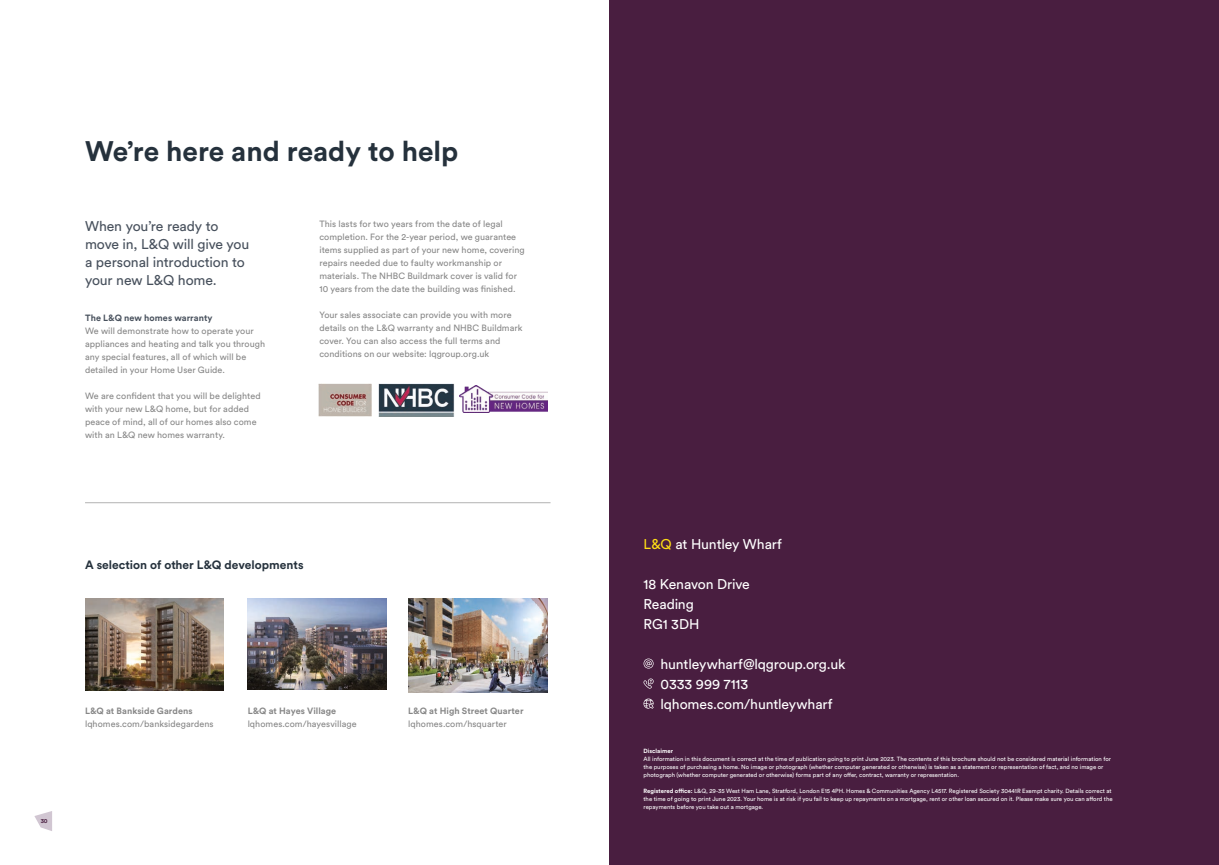
<style>
.page{position:relative;width:1219px;height:865px;background:#fff}
.page>*{position:absolute;margin:0;border:0;box-sizing:border-box;transform-origin:0 0}
.t1{font:700 28px "Circular Std";color:#25313c}
.STAND_FIRST{font:14px/20px "Circular Std";letter-spacing:-.01em;color:#fff}
.STAND_FIRST-2{font:14px/18px "Circular Std";letter-spacing:-.01em;color:#48515d}
.t2{font:700 12px "Circular Std";color:#25313c}
.BODY_TEXT{font:9px/13px "Circular Std";letter-spacing:.005em;color:#878787}
.t3{font:700 9px "Circular Std";letter-spacing:.005em;color:#878787}
.DISCLAIMER{font:6px/8px "Circular Std";color:#fff}
.DISCLAIMER-2{font:700 6px "Circular Std";color:#fff}
.t4{font:700 6px "Circular Std";color:#491e40}
.s1{font-weight:700;color:#48515d}
.s2{color:#ffde15}
.s3{font-weight:700}
</style>
<div class="page">
<div style="left:609px;top:0;width:610px;height:865px;background:#491e40"></div>
<img style="left:85px;top:598px;width:139px;height:92px">
<svg style="left:34px;top:811px;width:18px;height:20px"></svg>
<hr style="left:85px;top:502px;width:466px;height:1px;background:#b2b2b2">
<img style="left:378px;top:384px;width:77px;height:33px">
<img style="left:319px;top:384px;width:53px;height:33px">
<img style="left:460px;top:386px;width:88px;height:26px">
<svg style="left:644px;top:658px;width:10px;height:10px"></svg>
<svg style="left:643px;top:698px;width:11px;height:10px"></svg>
<svg style="left:643px;top:678px;width:11px;height:10px"></svg>
<img style="left:248px;top:598px;width:139px;height:91px">
<img style="left:408px;top:598px;width:139px;height:94px">
<p class="t1" style="left:85px;top:133px;width:375px">We’re here and ready to help</p>
<p class="STAND_FIRST-2" style="left:85px;top:216px;width:166px">When you’re ready to move in, L&amp;Q will give you a personal introduction to your new L&amp;Q home.</p>
<p class="BODY_TEXT" style="left:85px;top:311px;width:182px"><span class="s1">The L&amp;Q new homes warranty<br></span>We will demonstrate how to operate your appliances and heating and talk you through any special features, all of which will be detailed in your Home User Guide.</p>
<p class="BODY_TEXT" style="left:85px;top:389px;width:177px">We are confident that you will be delighted with your new L&amp;Q home, but for added peace of mind, all of our homes also come with an L&amp;Q new homes warranty.</p>
<p class="BODY_TEXT" style="left:319px;top:217px;width:207px">This lasts for two years from the date of legal completion. For the 2-year period, we guarantee items supplied as part of your new home, covering repairs needed due to faulty workmanship or materials. The NHBC Buildmark cover is valid for 10 years from the date the building was finished.</p>
<p class="BODY_TEXT" style="left:319px;top:308px;width:205px">Your sales associate can provide you with more details on the L&amp;Q warranty and NHBC Buildmark cover. You can also access the full terms and conditions on our website: lqgroup.org.uk</p>
<p class="t2" style="left:85px;top:557px;width:220px">A selection of other L&amp;Q developments</p>
<p class="t4" style="left:41px;top:816px;width:9px">30</p>
<p class="t3" style="left:85px;top:705px;width:109px">L&amp;Q at Bankside Gardens</p>
<p class="BODY_TEXT" style="left:85px;top:717px;width:130px">lqhomes.com/banksidegardens</p>
<p class="t3" style="left:248px;top:705px;width:90px">L&amp;Q at Hayes Village</p>
<p class="BODY_TEXT" style="left:248px;top:717px;width:110px">lqhomes.com/hayesvillage</p>
<p class="t3" style="left:408px;top:705px;width:117px">L&amp;Q at High Street Quarter</p>
<p class="BODY_TEXT" style="left:408px;top:717px;width:100px">lqhomes.com/hsquarter</p>
<p class="STAND_FIRST" style="left:643px;top:533px;width:140px"><span class="s2">L&amp;Q</span> at Huntley Wharf</p>
<p class="STAND_FIRST" style="left:643px;top:573px;width:108px">18 Kenavon Drive</p>
<p class="STAND_FIRST" style="left:643px;top:593px;width:52px">Reading</p>
<p class="STAND_FIRST" style="left:643px;top:613px;width:57px">RG1 3DH</p>
<p class="STAND_FIRST" style="left:660px;top:653px;width:186px">huntleywharf@lqgroup.org.uk</p>
<p class="STAND_FIRST" style="left:660px;top:673px;width:174px">0333 999 7113 lqhomes.com/huntleywharf</p>
<p class="DISCLAIMER-2" style="left:643px;top:747px;width:31px">Disclaimer</p>
<p class="DISCLAIMER" style="left:643px;top:755px;width:469px">All information in this document is correct at the time of publication going to print June 2023. The contents of this brochure should not be considered material information for the purposes of purchasing a home. No image or photograph (whether computer generated or otherwise) is taken as a statement or representation of fact, and no image or photograph (whether computer generated or otherwise) forms part of any offer, contract, warranty or representation.</p>
<p class="DISCLAIMER" style="left:643px;top:787px;width:471px"><span class="s3">Registered office:</span> L&amp;Q, 29-35 West Ham Lane, Stratford, London E15 4PH. Homes &amp; Communities Agency L4517. Registered Society 30441R Exempt charity. Details correct at the time of going to print June 2023. Your home is at risk if you fail to keep up repayments on a mortgage, rent or other loan secured on it. Please make sure you can afford the repayments before you take out a mortgage.</p>
</div>
